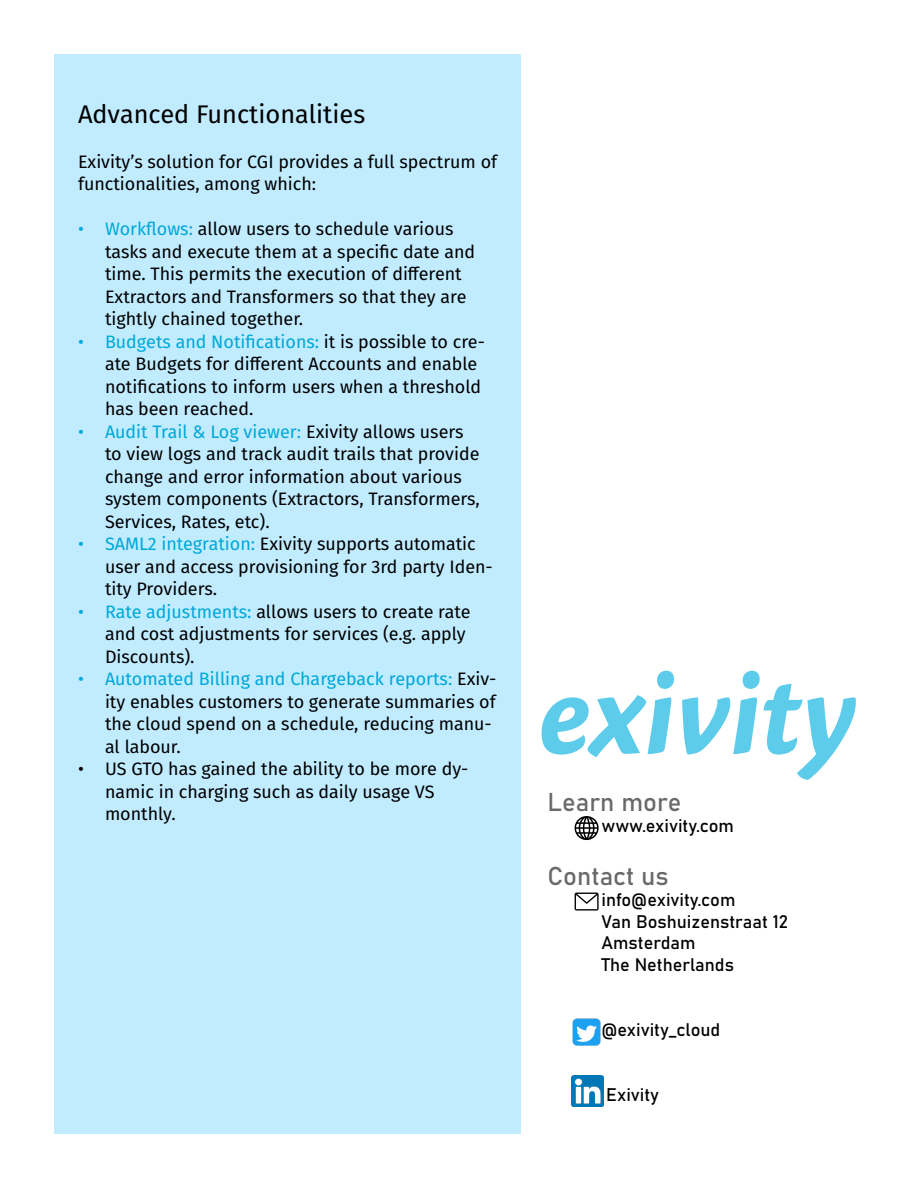
<style>
.page{position:relative;width:918px;height:1188px;background:#fff}
.page>*{position:absolute;margin:0;border:0;box-sizing:border-box;transform-origin:0 0}
.t1{font:25.5px "Fira Sans";color:#000}
.t2{font:25.5px "Bahnschrift";color:#696969}
.t3{font:18px/22.5px "Fira Sans";color:#000}
.t4{font:18px "Bahnschrift";color:#000}
.s1{color:#00a8d8}
</style>
<div class="page">
<div style="left:54px;top:54px;width:466px;height:1080px;background:#c1ecff"></div>
<svg style="left:542px;top:671px;width:314px;height:109px"></svg>
<img style="left:572px;top:1076px;width:31px;height:31px">
<svg style="left:575px;top:893px;width:24px;height:18px"></svg>
<svg style="left:575px;top:816px;width:24px;height:24px"></svg>
<img style="left:572px;top:1018px;width:29px;height:28px">
<p class="t1" style="left:78px;top:95px;width:289px">Advanced Functionalities</p>
<p class="t3" style="left:78px;top:150px;width:421px">Exivity’s solution for CGI provides a full spectrum of functionalities, among which:</p>
<p class="t3" style="left:105px;top:217px;width:372px;text-indent:-27px"><span class="s1">• Workflows:</span> allow users to schedule various tasks and execute them at a specific date and time. This permits the execution of different Extractors and Transformers so that they are tightly chained together.</p>
<p class="t3" style="left:105px;top:330px;width:381px;text-indent:-27px"><span class="s1">• Budgets and Notifications:</span> it is possible to cre&shy;ate Budgets for different Accounts and enable notifications to inform users when a threshold has been reached.</p>
<p class="t3" style="left:105px;top:420px;width:376px;text-indent:-27px"><span class="s1">• Audit Trail &amp; Log viewer:</span> Exivity allows users to view logs and track audit trails that provide change and error information about various system components (Extractors, Transformers, Services, Rates, etc).</p>
<p class="t3" style="left:105px;top:532px;width:389px;text-indent:-27px"><span class="s1">• SAML2 integration:</span> Exivity supports automatic user and access provisioning for 3rd party Iden&shy;tity Providers.</p>
<p class="t3" style="left:105px;top:600px;width:367px;text-indent:-27px"><span class="s1">• Rate adjustments:</span> allows users to create rate and cost adjustments for services (e.g. apply<br>Discounts).</p>
<p class="t3" style="left:105px;top:667px;width:393px;text-indent:-27px"><span class="s1">• Automated Billing and Chargeback reports:</span> Exiv&shy;ity enables customers to generate summaries of the cloud spend on a schedule, reducing manu&shy;al labour.</p>
<p class="t3" style="left:105px;top:757px;width:365px;text-indent:-27px">• US GTO has gained the ability to be more dy&shy;namic in charging such as daily usage VS monthly.</p>
<p class="t2" style="left:548px;top:782px;width:135px">Learn more</p>
<p class="t4" style="left:602px;top:812px;width:134px">www.exivity.com</p>
<p class="t2" style="left:548px;top:856px;width:123px">Contact us</p>
<p class="t4" style="left:602px;top:886px;width:135px">info@exivity.com</p>
<p class="t4" style="left:602px;top:908px;width:188px">Van Boshuizenstraat 12</p>
<p class="t4" style="left:602px;top:929px;width:96px">Amsterdam</p>
<p class="t4" style="left:602px;top:951px;width:134px">The Netherlands</p>
<p class="t4" style="left:602px;top:1016px;width:120px">@exivity_cloud</p>
<p class="t4" style="left:606px;top:1081px;width:54px">Exivity</p>
</div>
